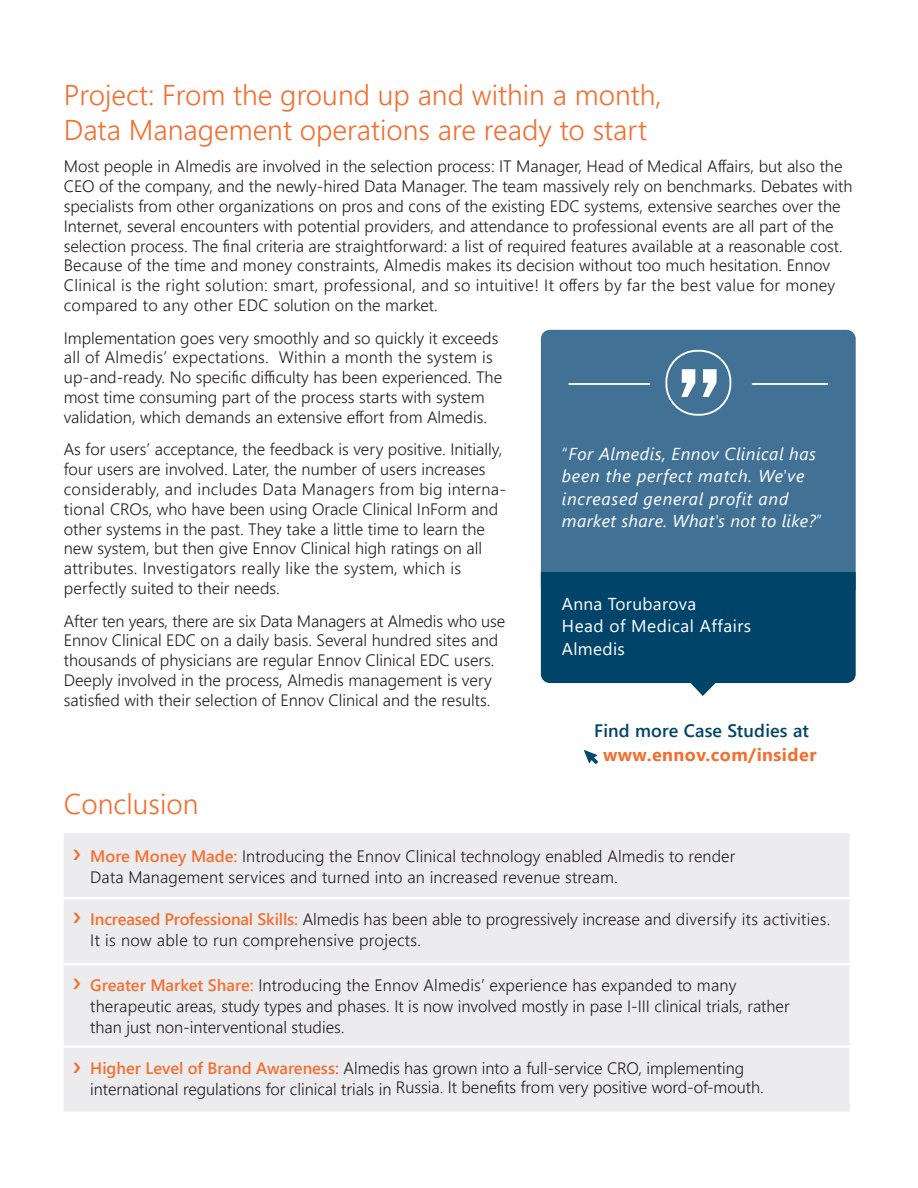
<style>
.page{position:relative;width:918px;height:1188px;background:#fff}
.page>*{position:absolute;margin:0;border:0;box-sizing:border-box;transform-origin:0 0}
.t1{font:114.75px "Trade Gothic Bold Cond Twenty";color:#fff}
.t2{font:300 28.5px/34.2px "Segoe UI";color:#f36f31}
.t3{font:600 18px "Segoe UI";letter-spacing:.01em;color:#00446a}
.t4{font:700 18px "Segoe UI";letter-spacing:.025em;color:#f36f31}
.t5{font:italic 17.25px/22.5px "Segoe UI";letter-spacing:.03em;color:#fff}
.t6{font:17.25px/22.5px "Segoe UI";letter-spacing:.02em;color:#fff}
.t7{font:300 16.5px/19.8px "Segoe UI";color:#231f20}
.t8{font:300 16.5px/21px "Segoe UI";letter-spacing:.02em;color:#231f20}
.s1{font-weight:300;font-style:normal}
.s2{font-weight:600;color:#f36f31}
</style>
<div class="page">
<div style="left:541px;top:330px;width:315px;height:266px;background:#417296;border-radius:9px"></div>
<div style="left:665px;top:350px;width:66px;height:66px;border:2px solid #fff;border-radius:31px"></div>
<hr style="left:753px;top:383px;width:74px;height:2px;background:#fff">
<hr style="left:569px;top:383px;width:80px;height:2px;background:#fff">
<svg style="left:541px;top:572px;width:315px;height:124px;background:#195679"></svg>
<svg style="left:584px;top:750px;width:14px;height:14px"></svg>
<div style="left:64px;top:833px;width:786px;height:278px;background:#ececee"></div>
<hr style="left:62px;top:897px;width:790px;height:2px;background:#fff">
<hr style="left:62px;top:963px;width:790px;height:2px;background:#fff">
<hr style="left:62px;top:1045px;width:790px;height:3px;background:#fff">
<svg style="left:74px;top:849px;width:6px;height:11px"></svg>
<svg style="left:74px;top:913px;width:6px;height:10px"></svg>
<svg style="left:74px;top:978px;width:6px;height:11px"></svg>
<svg style="left:74px;top:1063px;width:6px;height:10px"></svg>
<h2 class="t2" style="left:64px;top:75px;width:600px">Project: From the ground up and within a month,<br>Data Management operations are ready to start</h2>
<p class="t7" style="left:64px;top:155px;width:790px">Most people in Almedis are involved in the selection process: IT Manager, Head of Medical Affairs, but also the CEO of the company, and the newly-hired Data Manager. The team massively rely on benchmarks. Debates with specialists from other organizations on pros and cons of the existing EDC systems, extensive searches over the Internet, several encounters with potential providers, and attendance to professional events are all part of the selection process. The final criteria are straightforward: a list of required features available at a reasonable cost.<br>Because of the time and money constraints, Almedis makes its decision without too much hesitation. Ennov Clinical is the right solution: smart, professional, and so intuitive! It offers by far the best value for money compared to any other EDC solution on the market.</p>
<p class="t7" style="left:64px;top:326px;width:440px">Implementation goes very smoothly and so quickly it exceeds all of Almedis’ expectations. Within a month the system is up-and-ready. No specific difficulty has been experienced. The most time consuming part of the process starts with system validation, which demands an extensive effort from Almedis.</p>
<p class="t7" style="left:64px;top:438px;width:444px">As for users’ acceptance, the feedback is very positive. Initially, four users are involved. Later, the number of users increases considerably, and includes Data Managers from big interna&shy;tional CROs, who have been using Oracle Clinical InForm and other systems in the past. They take a little time to learn the new system, but then give Ennov Clinical high ratings on all attributes. Investigators really like the system, which is perfectly suited to their needs.</p>
<p class="t7" style="left:64px;top:609px;width:443px">After ten years, there are six Data Managers at Almedis who use Ennov Clinical EDC on a daily basis. Several hundred sites and thousands of physicians are regular Ennov Clinical EDC users.<br>Deeply involved in the process, Almedis management is very satisfied with their selection of Ennov Clinical and the results.</p>
<h1 class="t1" style="left:725px;top:420px;width:52px;rotate:-180deg">“</h1>
<p class="t5" style="left:562px;top:444px;width:262px"><span class="s1">“</span>For Almedis, Ennov Clinical has been the perfect match. We've increased general profit and market share. What's not to like?<span class="s1">”</span></p>
<p class="t6" style="left:562px;top:594px;width:191px">Anna Torubarova<br>Head of Medical Affairs<br>Almedis</p>
<h2 class="t2" style="left:64px;top:790px;width:136px">Conclusion</h2>
<p class="t3" style="left:594px;top:724px;width:216px">Find more Case Studies at</p>
<p class="t4" style="left:603px;top:747px;width:215px">www.ennov.com/insider</p>
<p class="t7" style="left:90px;top:844px;width:647px;line-height:21px"><span class="s2">More Money Made:</span> Introducing the Ennov Clinical technology enabled Almedis to render<br>Data Management services and turned into an increased revenue stream.</p>
<p class="t8" style="left:90px;top:907px;width:742px"><span class="s2">Increased Professional Skills:</span> Almedis has been able to progressively increase and diversify its activities.<br>It is now able to run comprehensive projects.</p>
<p class="t7" style="left:90px;top:973px;width:701px;line-height:21px"><span class="s2">Greater Market Share:</span> Introducing the Ennov Almedis’ experience has expanded to many therapeutic areas, study types and phases. It is now involved mostly in pase I-III clinical trials, rather than just non-interventional studies.</p>
<p class="t7" style="left:90px;top:1056px;width:675px"><span class="s2">Higher Level of Brand Awareness:</span> Almedis has grown into a full-service CRO, implementing international regulations for clinical trials in Russia. It benefits from very positive word-of-mouth.</p>
</div>
